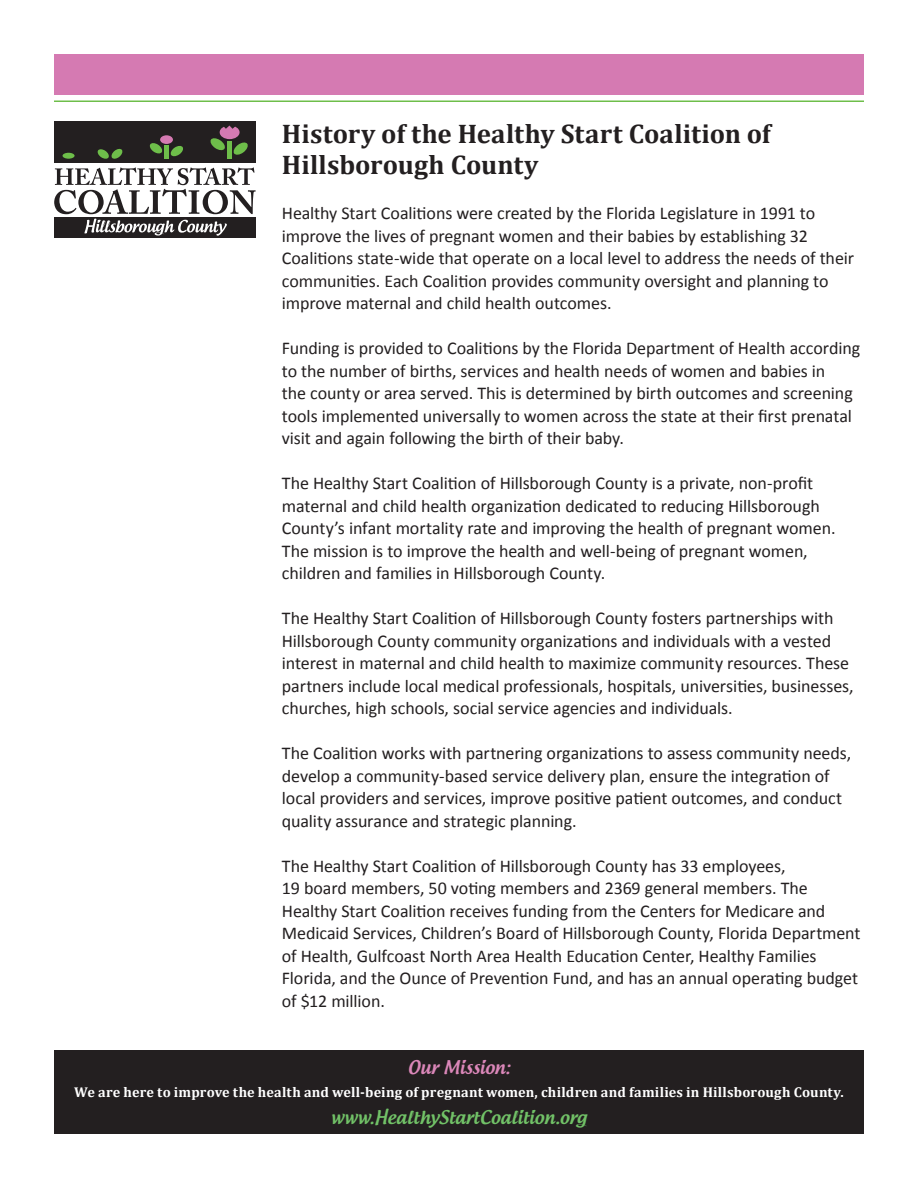
<style>
.page{position:relative;width:918px;height:1188px;background:#fff}
.page>*{position:absolute;margin:0;border:0;box-sizing:border-box;transform-origin:0 0}
.t1{font:700 27px/31.5px "Cambria";letter-spacing:.005em;color:#231f20}
.t2{font:18px/22.5px "Calibri";letter-spacing:-.005em;color:#231f20}
.t3{font:500 18px "Androgyne";color:#71c167}
.t4{font:500 18px "Androgyne";letter-spacing:-.005em;color:#db87b9}
.t5{font:700 14.25px "Cambria";letter-spacing:.015em;color:#fff}
</style>
<div class="page">
<div style="left:54px;top:54px;width:810px;height:40px;background:#d57ab2"></div>
<hr style="left:54px;top:100px;width:810px;height:2px;background:#6ebe4a">
<div style="left:54px;top:1051px;width:810px;height:83px;background:#231f20"></div>
<div style="left:54px;top:122px;width:202px;height:41px;background:#231f20"></div>
<div style="left:160px;top:135px;width:13px;height:9px;background:#d57ab2;border-radius:50%"></div>
<svg style="left:97px;top:148px;width:26px;height:11px"></svg>
<svg style="left:149px;top:143px;width:14px;height:11px"></svg>
<svg style="left:170px;top:146px;width:13px;height:11px"></svg>
<div style="left:63px;top:153px;width:12px;height:6px;background:#6ebe4a;border-radius:50%"></div>
<svg style="left:210px;top:138px;width:16px;height:13px"></svg>
<svg style="left:233px;top:142px;width:15px;height:13px"></svg>
<div style="left:227px;top:141px;width:5px;height:18px;background:#6ebe4a"></div>
<hr style="left:164px;top:145px;width:4px;height:14px;background:#6ebe4a">
<div style="left:220px;top:125px;width:20px;height:14px;background:#d57ab2;border-radius:50%"></div>
<svg style="left:223px;top:125px;width:13px;height:4px"></svg>
<div style="left:54px;top:217px;width:202px;height:21px;background:#231f20"></div>
<svg style="left:54px;top:167px;width:202px;height:69px"></svg>
<h1 class="t1" style="left:282px;top:117px;width:490px">History of the Healthy Start Coalition of<br>Hillsborough County</h1>
<p class="t2" style="left:282px;top:201px;width:574px">Healthy Start Coalitions were created by the Florida Legislature in 1991 to improve the lives of pregnant women and their babies by establishing 32<br>Coalitions state-wide that operate on a local level to address the needs of their communities. Each Coalition provides community oversight and planning to improve maternal and child health outcomes.</p>
<p class="t2" style="left:282px;top:336px;width:580px">Funding is provided to Coalitions by the Florida Department of Health according to the number of births, services and health needs of women and babies in<br>the county or area served. This is determined by birth outcomes and screening tools implemented universally to women across the state at their first prenatal visit and again following the birth of their baby.</p>
<p class="t2" style="left:282px;top:471px;width:555px">The Healthy Start Coalition of Hillsborough County is a private, non-profit maternal and child health organization dedicated to reducing Hillsborough County’s infant mortality rate and improving the health of pregnant women.<br>The mission is to improve the health and well-being of pregnant women, children and families in Hillsborough County.</p>
<p class="t2" style="left:282px;top:606px;width:573px">The Healthy Start Coalition of Hillsborough County fosters partnerships with Hillsborough County community organizations and individuals with a vested interest in maternal and child health to maximize community resources. These partners include local medical professionals, hospitals, universities, businesses, churches, high schools, social service agencies and individuals.</p>
<p class="t2" style="left:282px;top:741px;width:571px">The Coalition works with partnering organizations to assess community needs, develop a community-based service delivery plan, ensure the integration of local providers and services, improve positive patient outcomes, and conduct quality assurance and strategic planning.</p>
<p class="t2" style="left:282px;top:853px;width:580px">The Healthy Start Coalition of Hillsborough County has 33 employees,<br>19 board members, 50 voting members and 2369 general members. The Healthy Start Coalition receives funding from the Centers for Medicare and Medicaid Services, Children’s Board of Hillsborough County, Florida Department of Health, Gulfcoast North Area Health Education Center, Healthy Families Florida, and the Ounce of Prevention Fund, and has an annual operating budget of $12 million.</p>
<p class="t4" style="left:408px;top:1056px;width:104px">Our Mission:</p>
<p class="t5" style="left:74px;top:1083px;width:771px">We are here to improve the health and well-being of pregnant women, children and families in Hillsborough County.</p>
<p class="t3" style="left:331px;top:1105px;width:258px">www.HealthyStartCoalition.org</p>
</div>
